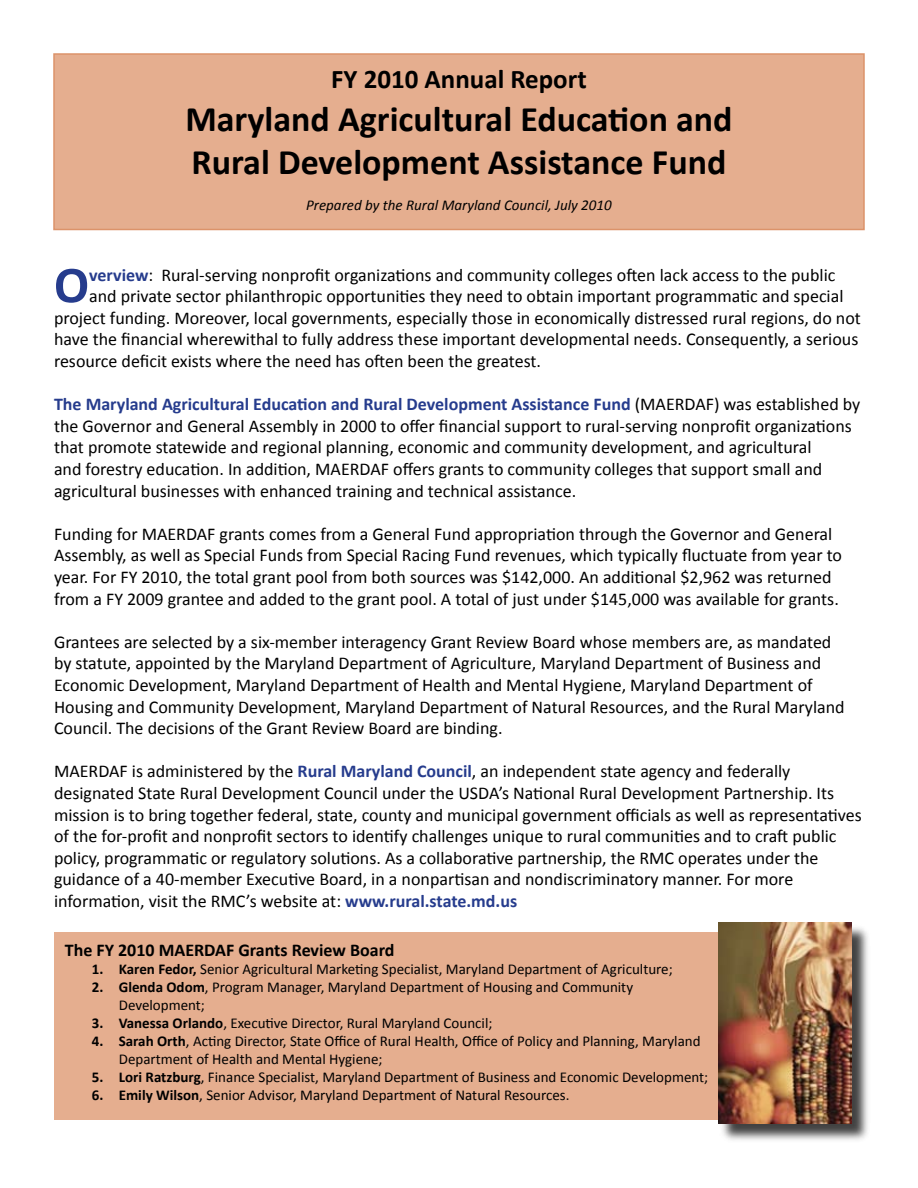
<style>
.page{position:relative;width:918px;height:1188px;background:#fff}
.page>*{position:absolute;margin:0;border:0;box-sizing:border-box;transform-origin:0 0}
.t1{font:700 52.05px "Calibri";color:#263c8d}
.t2{font:700 36px/43.2px "Calibri";color:#000}
.t3{font:700 27px "Calibri";color:#000}
.t4{font:18px/21.6px "Calibri";color:#000}
.t5{font:700 18px "Calibri";color:#000}
.t6{font:15px/18px "Calibri";color:#000}
.t7{font:italic 15px "Calibri";color:#000}
.s1{font-weight:700;color:#263c8d}
.s2{font-weight:700}
</style>
<div class="page">
<div style="left:54px;top:54px;width:810px;height:176px;background:#e5ae8f"></div>
<div style="left:53px;top:53px;width:812px;height:177px;border:2px solid #dc936a"></div>
<div style="left:54px;top:932px;width:686px;height:188px;background:#e5ae8f"></div>
<div style="left:720px;top:924px;width:151px;height:219px;background:#000;opacity:.75"></div>
<img style="left:718px;top:923px;width:134px;height:200px">
<h3 class="t3" style="left:331px;top:62px;width:257px">FY 2010 Annual Report</h3>
<h2 class="t2" style="left:185px;top:96px;width:549px">Maryland Agricultural Education and<br>Rural Development Assistance Fund</h2>
<p class="t7" style="left:306px;top:196px;width:307px">Prepared by the Rural Maryland Council, July 2010</p>
<h1 class="t1" style="left:54px;top:253px;width:37px">O</h1>
<p class="t4" style="left:89px;top:263px;width:748px"><span class="s1">verview</span>: Rural-serving nonprofit organizations and community colleges often lack access to the public</p>
<p class="t4" style="left:89px;top:285px;width:756px">and private sector philanthropic opportunities they need to obtain important programmatic and special</p>
<p class="t4" style="left:54px;top:306px;width:808px">project funding. Moreover, local governments, especially those in economically distressed rural regions, do not</p>
<p class="t4" style="left:54px;top:328px;width:806px">have the financial wherewithal to fully address these important developmental needs. Consequently, a serious</p>
<p class="t4" style="left:54px;top:349px;width:489px">resource deficit exists where the need has often been the greatest.</p>
<p class="t4" style="left:54px;top:393px;width:808px"><span class="s1">The Maryland Agricultural Education and Rural Development Assistance Fund</span> (MAERDAF) was established by the Governor and General Assembly in 2000 to offer financial support to rural-serving nonprofit organizations that promote statewide and regional planning, economic and community development, and agricultural<br>and forestry education. In addition, MAERDAF offers grants to community colleges that support small and agricultural businesses with enhanced training and technical assistance.</p>
<p class="t4" style="left:54px;top:522px;width:790px">Funding for MAERDAF grants comes from a General Fund appropriation through the Governor and General Assembly, as well as Special Funds from Special Racing Fund revenues, which typically fluctuate from year to year. For FY 2010, the total grant pool from both sources was $142,000. An additional $2,962 was returned from a FY 2009 grantee and added to the grant pool. A total of just under $145,000 was available for grants.</p>
<p class="t4" style="left:54px;top:630px;width:792px">Grantees are selected by a six-member interagency Grant Review Board whose members are, as mandated by statute, appointed by the Maryland Department of Agriculture, Maryland Department of Business and Economic Development, Maryland Department of Health and Mental Hygiene, Maryland Department of Housing and Community Development, Maryland Department of Natural Resources, and the Rural Maryland Council. The decisions of the Grant Review Board are binding.</p>
<p class="t4" style="left:54px;top:760px;width:809px">MAERDAF is administered by the <span class="s1">Rural Maryland Council</span>, an independent state agency and federally designated State Rural Development Council under the USDA’s National Rural Development Partnership. Its mission is to bring together federal, state, county and municipal government officials as well as representatives of the for-profit and nonprofit sectors to identify challenges unique to rural communities and to craft public policy, programmatic or regulatory solutions. As a collaborative partnership, the RMC operates under the guidance of a 40-member Executive Board, in a nonpartisan and nondiscriminatory manner. For more information, visit the RMC’s website at: <span class="s1">www.rural.state.md.us</span></p>
<p class="t5" style="left:65px;top:939px;width:331px">The FY 2010 MAERDAF Grants Review Board</p>
<p class="t6" style="left:92px;top:960px;width:582px"><span class="s2">1. Karen Fedor,</span> Senior Agricultural Marketing Specialist, Maryland Department of Agriculture;</p>
<p class="t6" style="left:119px;top:978px;width:516px;text-indent:-27px"><span class="s2">2. Glenda Odom</span>, Program Manager, Maryland Department of Housing and Community<br>Development;</p>
<p class="t6" style="left:92px;top:1014px;width:402px"><span class="s2">3. Vanessa Orlando</span>, Executive Director, Rural Maryland Council;</p>
<p class="t6" style="left:119px;top:1032px;width:583px;text-indent:-27px"><span class="s2">4. Sarah Orth</span>, Acting Director, State Office of Rural Health, Office of Policy and Planning, Maryland<br>Department of Health and Mental Hygiene;</p>
<p class="t6" style="left:92px;top:1068px;width:618px"><span class="s2">5. Lori Ratzburg</span>, Finance Specialist, Maryland Department of Business and Economic Development;</p>
<p class="t6" style="left:92px;top:1086px;width:479px"><span class="s2">6. Emily Wilson</span>, Senior Advisor, Maryland Department of Natural Resources.</p>
</div>
